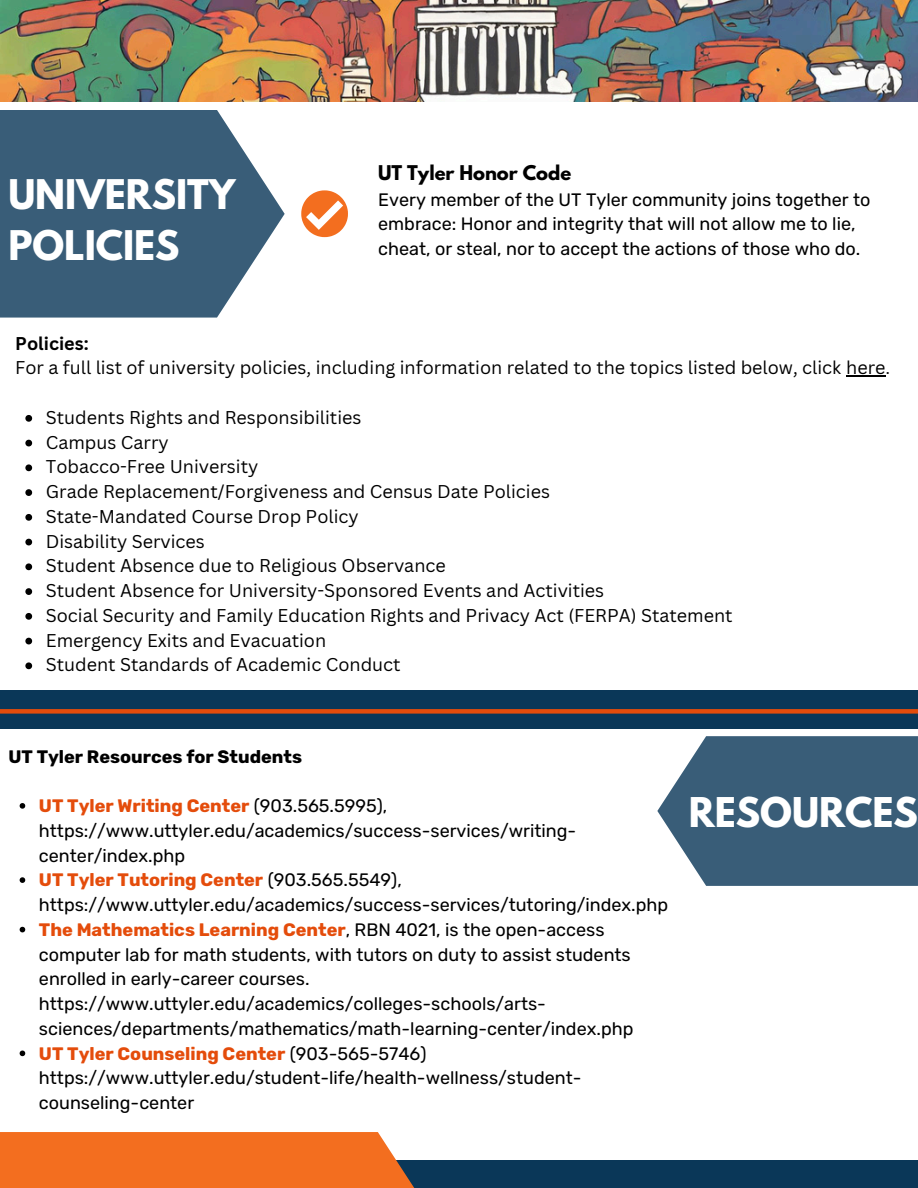
<style>
.page{position:relative;width:918px;height:1188px;background:#fff}
.page>*{position:absolute;margin:0;border:0;box-sizing:border-box;transform-origin:0 0}
.t1{font:700 36.3px "League Spartan";color:#fff}
.t2{font:700 36.15px/50.4px "League Spartan";color:#fff}
.t3{font:18px/24.8px "Rubik";color:#000}
.t4{font:18px "Canva Sans";color:#000}
.t5{font:700 18px "Rubik";color:#000}
.t6{font:700 18px "League Spartan";color:#000}
.t7{font:700 18px "Canva Sans";color:#000}
.s1{font-weight:700;color:#e44c0b}
</style>
<div class="page">
<img style="left:0;top:0;width:918px;height:102px">
<svg style="left:0;top:110px;width:285px;height:208px;background:#517088"></svg>
<div style="left:8px;top:1160px;width:910px;height:28px;background:#0a3758"></div>
<div style="left:0;top:1132px;width:457px;height:56px;background:#f36e1f"></div>
<svg style="left:301px;top:190px;width:47px;height:47px"></svg>
<svg style="left:657px;top:736px;width:261px;height:150px;background:#4f6f87"></svg>
<svg style="left:20px;top:803px;width:5px;height:6px"></svg>
<svg style="left:20px;top:877px;width:5px;height:6px"></svg>
<svg style="left:20px;top:927px;width:5px;height:5px"></svg>
<svg style="left:20px;top:1051px;width:5px;height:5px"></svg>
<div style="left:0;top:690px;width:918px;height:38px;background:#0a3758"></div>
<div style="left:0;top:709px;width:918px;height:5px;background:#e44c0b"></div>
<hr style="left:846px;top:376px;width:40px;height:1px;background:#000">
<svg style="left:25px;top:415px;width:7px;height:7px"></svg>
<svg style="left:25px;top:440px;width:7px;height:6px"></svg>
<svg style="left:25px;top:464px;width:7px;height:7px"></svg>
<svg style="left:25px;top:489px;width:7px;height:7px"></svg>
<svg style="left:25px;top:514px;width:7px;height:7px"></svg>
<svg style="left:25px;top:539px;width:7px;height:6px"></svg>
<svg style="left:25px;top:563px;width:7px;height:7px"></svg>
<svg style="left:25px;top:588px;width:7px;height:7px"></svg>
<svg style="left:25px;top:613px;width:7px;height:7px"></svg>
<svg style="left:25px;top:638px;width:7px;height:6px"></svg>
<svg style="left:25px;top:662px;width:7px;height:7px"></svg>
<p class="t2" style="left:8px;top:174px;width:229px">UNIVERSITY<br>POLICIES</p>
<h1 class="t6" style="left:378px;top:164px;width:195px">UT Tyler Honor Code</h1>
<p class="t3" style="left:378px;top:187px;width:494px">Every member of the UT Tyler community joins together to embrace: Honor and integrity that will not allow me to lie, cheat, or steal, nor to accept the actions of those who do.</p>
<p class="t7" style="left:15px;top:330px;width:75px">Policies:</p>
<p class="t4" style="left:15px;top:355px;width:877px">For a full list of university policies, including information related to the topics listed below, click here.</p>
<p class="t4" style="left:46px;top:405px;width:317px">Students Rights and Responsibilities</p>
<p class="t4" style="left:46px;top:429px;width:124px">Campus Carry</p>
<p class="t4" style="left:46px;top:454px;width:214px">Tobacco-Free University</p>
<p class="t4" style="left:46px;top:479px;width:506px">Grade Replacement/Forgiveness and Census Date Policies</p>
<p class="t4" style="left:46px;top:504px;width:314px">State-Mandated Course Drop Policy</p>
<p class="t4" style="left:46px;top:528px;width:161px">Disability Services</p>
<p class="t4" style="left:46px;top:553px;width:401px">Student Absence due to Religious Observance</p>
<p class="t4" style="left:46px;top:578px;width:560px">Student Absence for University-Sponsored Events and Activities</p>
<h2 class="t4" style="left:46px;top:603px;width:688px">Social Security and Family Education Rights and Privacy Act (FERPA) Statement</h2>
<p class="t4" style="left:46px;top:627px;width:282px">Emergency Exits and Evacuation</p>
<p class="t4" style="left:46px;top:652px;width:356px">Student Standards of Academic Conduct</p>
<p class="t5" style="left:8px;top:746px;width:295px">UT Tyler Resources for Students</p>
<p class="t3" style="left:39px;top:794px;width:539px"><span class="s1">UT Tyler Writing Center</span> (903.565.5995), https://www.uttyler.edu/academics/success-services/writing&shy;center/index.php</p>
<p class="t3" style="left:39px;top:868px;width:631px"><span class="s1">UT Tyler Tutoring Center</span> (903.565.5549), https://www.uttyler.edu/academics/success-services/tutoring/index.php</p>
<p class="t3" style="left:39px;top:917px;width:596px"><span class="s1">The Mathematics Learning Center</span>, RBN 4021, is the open-access computer lab for math students, with tutors on duty to assist students enrolled in early-career courses. https://www.uttyler.edu/academics/colleges-schools/arts&shy;sciences/departments/mathematics/math-learning-center/index.php</p>
<p class="t3" style="left:39px;top:1041px;width:544px"><span class="s1">UT Tyler Counseling Center</span> (903-565-5746) https://www.uttyler.edu/student-life/health-wellness/student&shy;counseling-center</p>
<p class="t1" style="left:689px;top:794px;width:231px">RESOURCES</p>
</div>
